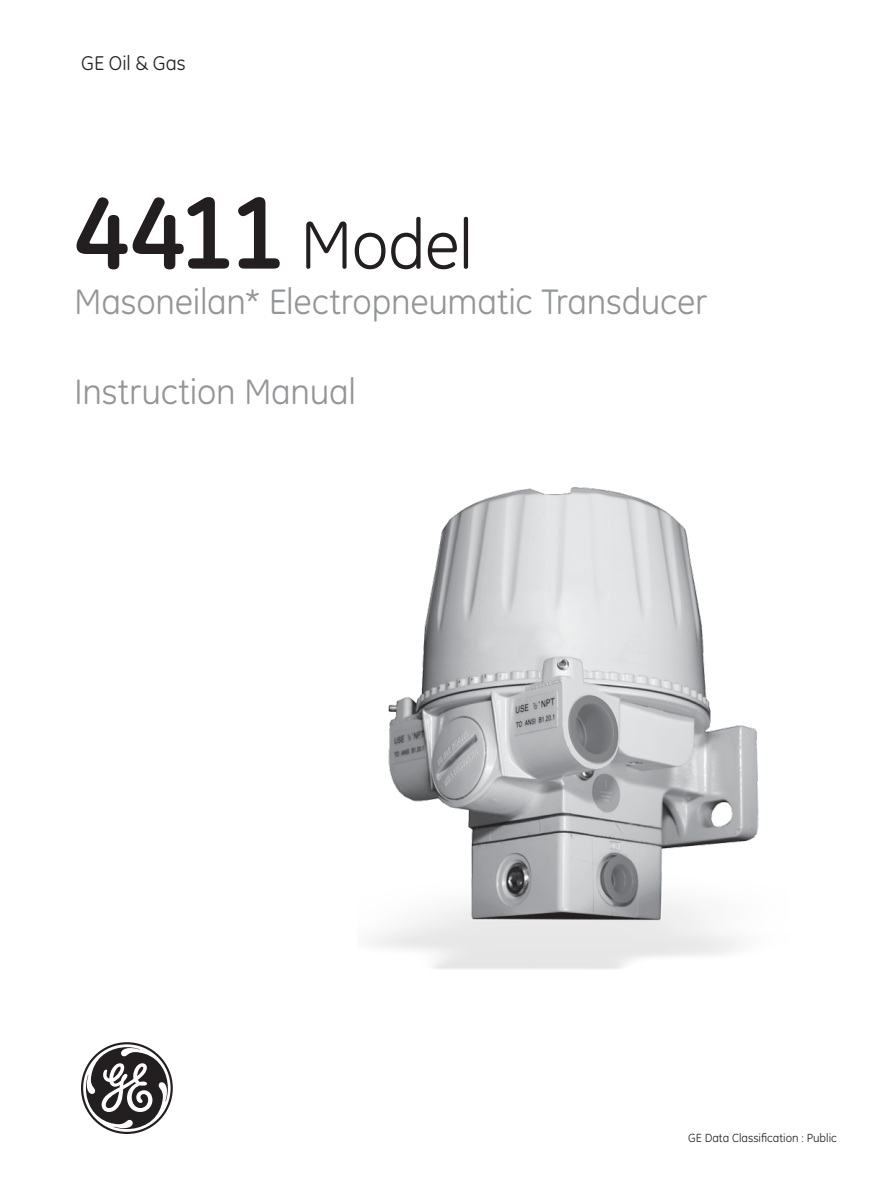
<style>
.page{position:relative;width:891px;height:1188px;background:#fff}
.page>*{position:absolute;margin:0;border:0;box-sizing:border-box;transform-origin:0 0}
.t1{font:69px "GE Inspira";letter-spacing:-.015em;color:#231f20}
.t2{font:36px "GE Inspira";letter-spacing:-.005em;color:#939598}
.t3{font:20.25px "GE Inspira";color:#231f20}
.t4{font:12px "GE Inspira";color:#231f20}
.s1{font-weight:700;font-size:103.5px}
</style>
<div class="page">
<img style="left:373px;top:488px;width:386px;height:481px">
<svg style="left:81px;top:1042px;width:92px;height:92px"></svg>
<p class="t3" style="left:81px;top:51px;width:106px">GE Oil &amp; Gas</p>
<h1 class="t1" style="left:74px;top:205px;width:400px"><span class="s1">4411</span> Model</h1>
<p class="t2" style="left:74px;top:280px;width:635px">Masoneilan* Electropneumatic Transducer</p>
<p class="t2" style="left:74px;top:370px;width:283px">Instruction Manual</p>
<p class="t4" style="left:688px;top:1131px;width:150px">GE Data Classification : Public</p>
</div>
